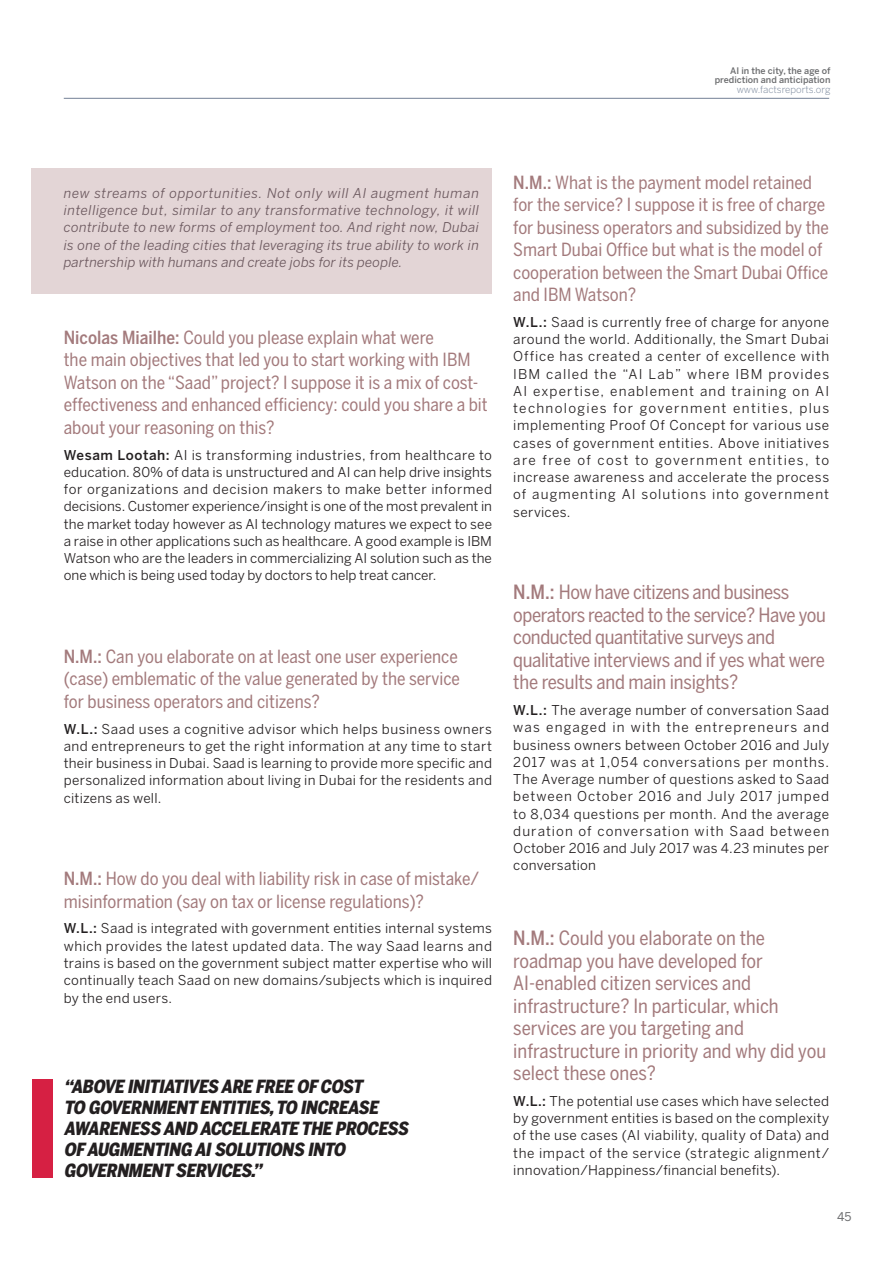
<style>
.page{position:relative;width:893px;height:1263px;background:#fff}
.page>*{position:absolute;margin:0;border:0;box-sizing:border-box;transform-origin:0 0}
.t1{font:19.5px/22.5px "Benton Sans Cond";letter-spacing:-.01em;color:#a37a7c}
.t2{font:18px/22.5px "Benton Sans Cond";color:#a37a7c}
.t3{font:italic 900 18px/21px "Benton Sans Cond";letter-spacing:-.02em;color:#231f20}
.t4{font:13.5px/17.2px "Benton Sans";letter-spacing:.02em;color:#231f20;text-align:justify}
.t5{font:italic 13.5px/17.2px "Benton Sans";letter-spacing:.01em;color:#6b585e;text-align:justify}
.t6{font:12px "Benton Sans";color:#6d6e70}
.t7{font:300 9.75px "Benton Sans";color:#738196}
.t8{font:500 9px/9px "Benton Sans";color:#6d6e70;text-align:right}
.s1{font-weight:500}
</style>
<div class="page">
<div style="left:32px;top:168px;width:460px;height:125px;background:#e3d5d6"></div>
<div style="left:32px;top:1079px;width:21px;height:98px;background:#d62043"></div>
<hr style="left:64px;top:98px;width:765px;height:1px;background:#738196">
<p class="t8" style="left:715px;top:68px;width:117px">AI in the city, the age of prediction and anticipation</p>
<p class="t7" style="left:737px;top:86px;width:95px">www.factsreports.org</p>
<p class="t5" style="left:64px;top:186px;width:417px">new streams of opportunities. Not only will AI augment human intelligence but, similar to any transformative technology, it will contribute to new forms of employment too. And right now, Dubai is one of the leading cities that leveraging its true ability to work in partnership with humans and create jobs for its people.</p>
<p class="t2" style="left:64px;top:328px;width:425px"><span class="s1">Nicolas Miailhe:</span> Could you please explain what were<br>the main objectives that led you to start working with IBM Watson on the “Saad” project? I suppose it is a mix of cost&shy;effectiveness and enhanced efficiency: could you share a bit about your reasoning on this?</p>
<p class="t4" style="left:64px;top:447px;width:430px"><span class="s1">Wesam Lootah:</span> AI is transforming industries, from healthcare to education. 80% of data is unstructured and AI can help drive insights for organizations and decision makers to make better informed decisions. Customer experience/insight is one of the most prevalent in the market today however as AI technology matures we expect to see a raise in other applications such as healthcare. A good example is IBM Watson who are the leaders in commercializing AI solution such as the one which is being used today by doctors to help treat cancer.</p>
<h2 class="t2" style="left:64px;top:647px;width:398px;text-align:justify"><span class="s1">N.M.:</span> Can you elaborate on at least one user experience (case) emblematic of the value generated by the service for business operators and citizens?</h2>
<p class="t4" style="left:64px;top:721px;width:430px"><span class="s1">W.L.:</span> Saad uses a cognitive advisor which helps business owners and entrepreneurs to get the right information at any time to start their business in Dubai. Saad is learning to provide more specific and personalized information about living in Dubai for the residents and citizens as well.</p>
<h2 class="t2" style="left:64px;top:869px;width:417px"><span class="s1">N.M.:</span> How do you deal with liability risk in case of mistake/ misinformation (say on tax or license regulations)?</h2>
<p class="t4" style="left:64px;top:921px;width:430px"><span class="s1">W.L.:</span> Saad is integrated with government entities internal systems which provides the latest updated data. The way Saad learns and trains is based on the government subject matter expertise who will continually teach Saad on new domains/subjects which is inquired by the end users.</p>
<h2 class="t3" style="left:64px;top:1078px;width:349px">“ABOVE INITIATIVES ARE FREE OF COST<br>TO GOVERNMENT ENTITIES,TO INCREASE AWARENESS AND ACCELERATE THE PROCESS OF AUGMENTING AISOLUTIONS INTO GOVERNMENT SERVICES.”</h2>
<h2 class="t2" style="left:513px;top:173px;width:317px"><span class="s1">N.M.:</span> What is the payment model retained for the service? I suppose it is free of charge for business operators and subsidized by the Smart Dubai Office but what is the model of cooperation between the Smart Dubai Office and IBM Watson?</h2>
<p class="t4" style="left:513px;top:315px;width:317px"><span class="s1">W.L.:</span> Saad is currently free of charge for anyone around the world. Additionally, the Smart Dubai Office has created a center of excellence with IBM called the “AI Lab” where IBM provides AI expertise, enablement and training on AI technologies for government entities, plus implementing Proof Of Concept for various use cases of government entities. Above initiatives are free of cost to government entities, to increase awareness and accelerate the process of augmenting AI solutions into government services.</p>
<h1 class="t1" style="left:513px;top:583px;width:314px"><span class="s1">N.M.:</span> How have citizens and business operators reacted to the service? Have you conducted quantitative surveys and qualitative interviews and if yes what were the results and main insights?</h1>
<p class="t4" style="left:513px;top:703px;width:317px"><span class="s1">W.L.:</span> The average number of conversation Saad was engaged in with the entrepreneurs and business owners between October 2016 and July 2017 was at 1,054 conversations per months.<br>The Average number of questions asked to Saad between October 2016 and July 2017 jumped to 8,034 questions per month. And the average duration of conversation with Saad between October 2016 and July 2017 was 4.23 minutes per conversation</p>
<h1 class="t1" style="left:513px;top:928px;width:314px"><span class="s1">N.M.:</span> Could you elaborate on the roadmap you have developed for<br>AI-enabled citizen services and infrastructure? In particular, which services are you targeting and infrastructure in priority and why did you select these ones?</h1>
<p class="t4" style="left:513px;top:1093px;width:317px"><span class="s1">W.L.:</span> The potential use cases which have selected by government entities is based on the complexity of the use cases (AI viability, quality of Data) and the impact of the service (strategic alignment/ innovation/Happiness/financial benefits).</p>
<p class="t6" style="left:837px;top:1212px;width:16px">45</p>
</div>
